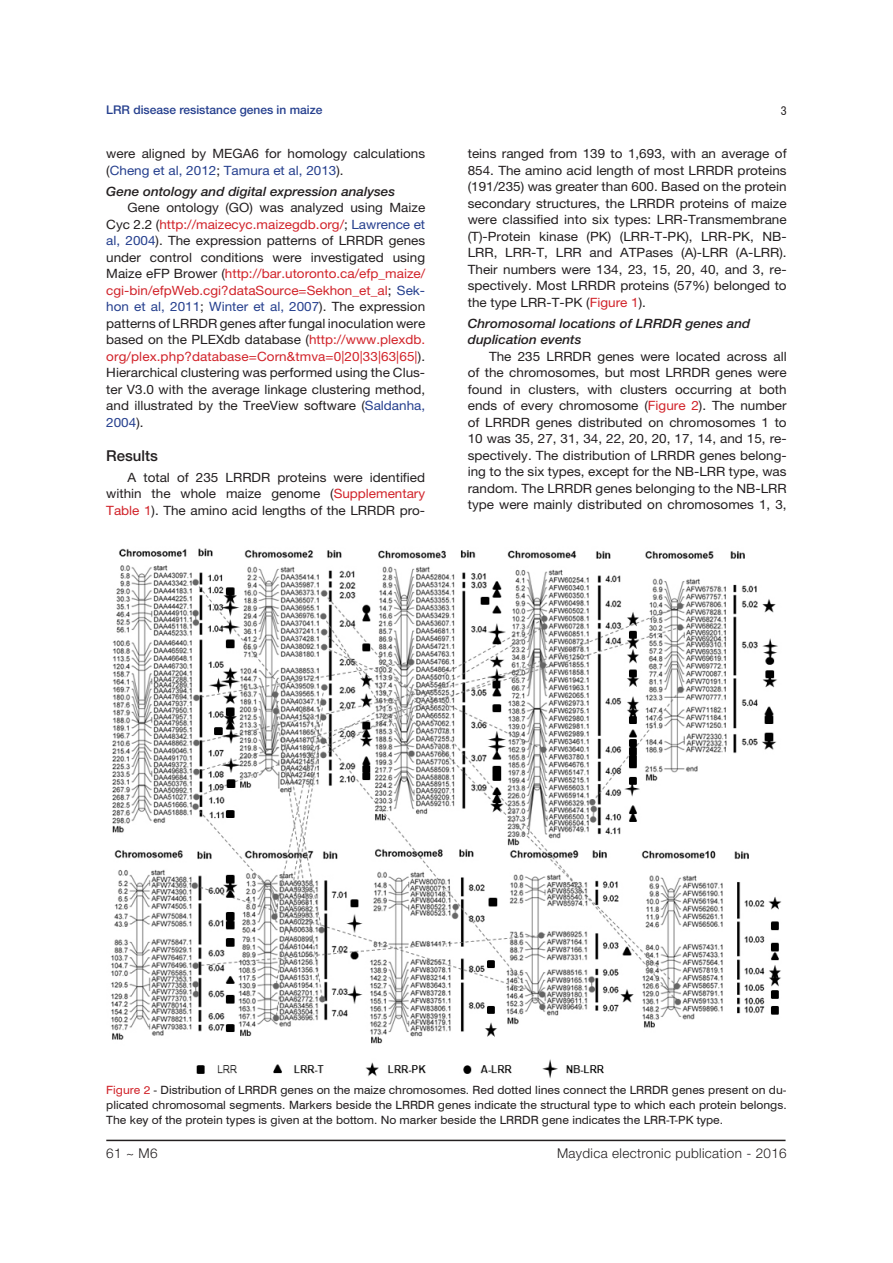
<style>
.page{position:relative;width:893px;height:1263px;background:#fff}
.page>*{position:absolute;margin:0;border:0;box-sizing:border-box;transform-origin:0 0}
.Section_title{font:500 15px "Helvetica Neue LT Pro";color:#231f20}
.t1{font:300 13.5px "Helvetica Neue LT Pro";letter-spacing:.025em;color:#231f20}
.Paragraph{font:12.9px/16.5px "Helvetica Neue LT Pro";color:#231f20;text-align:justify;scale:1.05 1}
.subtitle{font:italic 500 12.9px/16.5px "Helvetica Neue LT Pro";color:#231f20;scale:1.05 1}
.t2{font:500 12px "Helvetica Neue LT Pro";color:#253f8e}
.figure1{font:11.4px/15px "Swiss 721 BT";color:#231f20;text-align:justify;scale:1.05 1}
.t3{font:condensed 11.4px "Swiss 721 BT";color:#231f20;scale:1.05 1}
.s1{color:#253f8e}
.s2{color:#d1232a}
</style>
<div class="page">
<hr style="left:106px;top:1140px;width:679px;height:1px;background:#231f20">
<img style="left:111px;top:548px;width:671px;height:531px">
<p class="t2" style="left:106px;top:103px;width:218px">LRR disease resistance genes in maize</p>
<p class="t3" style="left:781px;top:104px;width:7px">3</p>
<p class="Paragraph" style="left:106px;top:145px;width:305px">were aligned by MEGA6 for homology calculations (<span class="s1">Cheng et al, 2012</span>; <span class="s1">Tamura et al, 2013</span>).</p>
<p class="subtitle" style="left:106px;top:183px;width:277px">Gene ontology and digital expression analyses</p>
<p class="Paragraph" style="left:106px;top:199px;width:305px;text-indent:21px">Gene ontology (GO) was analyzed using Maize Cyc 2.2 (<span class="s2">http://maizecyc.maizegdb.org/</span>; <span class="s1">Lawrence et al, 2004</span>). The expression patterns of LRRDR genes under control conditions were investigated using Maize eFP Brower (<span class="s2">http://bar.utoronto.ca/efp_maize/ cgi-bin/efpWeb.cgi?dataSource=Sekhon_et_al</span>; <span class="s1">Sek&shy;hon et al, 2011</span>; <span class="s1">Winter et al, 2007</span>). The expression patterns of LRRDR genes after fungal inoculation were based on the PLEXdb database (<span class="s2">http://www.plexdb. org/plex.php?database=Corn&amp;tmva=0|20|33|63|65|</span>).<br>Hierarchical clustering was performed using the Clus&shy;ter V3.0 with the average linkage clustering method, and illustrated by the TreeView software (<span class="s1">Saldanha, 2004</span>).</p>
<p class="Section_title" style="left:106px;top:447px;width:53px">Results</p>
<p class="Paragraph" style="left:106px;top:469px;width:305px;text-indent:21px">A total of 235 LRRDR proteins were identified within the whole maize genome (<span class="s2">Supplementary Table 1</span>). The amino acid lengths of the LRRDR pro-</p>
<p class="Paragraph" style="left:468px;top:145px;width:305px">teins ranged from 139 to 1,693, with an average of 854. The amino acid length of most LRRDR proteins (191/235) was greater than 600. Based on the protein secondary structures, the LRRDR proteins of maize were classified into six types: LRR-Transmembrane (T)-Protein kinase (PK) (LRR-T-PK), LRR-PK, NB-LRR, LRR-T, LRR and ATPases (A)-LRR (A-LRR).<br>Their numbers were 134, 23, 15, 20, 40, and 3, re&shy;spectively. Most LRRDR proteins (57%) belonged to the type LRR-T-PK (<span class="s2">Figure 1</span>).</p>
<p class="subtitle" style="left:468px;top:315px;width:271px">Chromosomal locations of LRRDR genes and duplication events</p>
<p class="Paragraph" style="left:468px;top:348px;width:305px;text-indent:21px">The 235 LRRDR genes were located across all of the chromosomes, but most LRRDR genes were found in clusters, with clusters occurring at both ends of every chromosome (<span class="s2">Figure 2</span>). The number of LRRDR genes distributed on chromosomes 1 to 10 was 35, 27, 31, 34, 22, 20, 20, 17, 14, and 15, re&shy;spectively. The distribution of LRRDR genes belong&shy;ing to the six types, except for the NB-LRR type, was random. The LRRDR genes belonging to the NB-LRR type were mainly distributed on chromosomes 1, 3,</p>
<p class="figure1" style="left:106px;top:1083px;width:649px"><span class="s2">Figure 2</span> - Distribution of LRRDR genes on the maize chromosomes. Red dotted lines connect the LRRDR genes present on du&shy;plicated chromosomal segments. Markers beside the LRRDR genes indicate the structural type to which each protein belongs.<br>The key of the protein types is given at the bottom. No marker beside the LRRDR gene indicates the LRR-T-PK type.</p>
<p class="t1" style="left:106px;top:1145px;width:53px">61 ~ M6</p>
<p class="t1" style="left:557px;top:1145px;width:231px">Maydica electronic publication - 2016</p>
</div>
